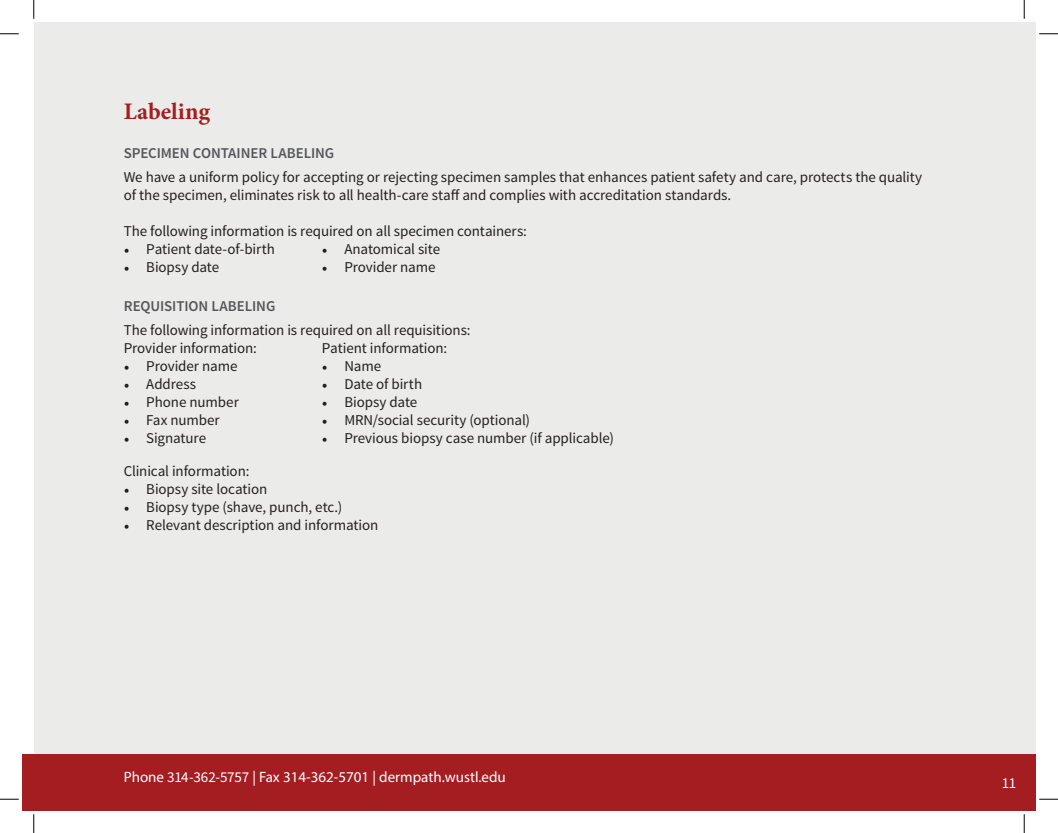
<style>
.page{position:relative;width:1058px;height:833px;background:#fff}
.page>*{position:absolute;margin:0;border:0;box-sizing:border-box;transform-origin:0 0}
.t1{font:700 23.75px "Minion Pro";color:#a41d21}
.t2{font:15px/18px "Source Sans Pro";letter-spacing:-.005em;color:#231f20}
.t3{font:15px "Myriad Pro";color:#fff}
.t4{font:600 15px "Source Sans Pro";letter-spacing:-.005em;color:#55565a}
.t5{font:15px "Source Sans Pro";color:#fff}
.s1{font-family:"Minion Pro"}
.s2{font-family:"Source Sans Pro"}
</style>
<div class="page">
<div style="left:34px;top:22px;width:1001px;height:788px;background:#ebece9"></div>
<div style="left:34px;top:754px;width:1001px;height:56px;background:#a41d21"></div>
<div style="left:22px;top:754px;width:12px;height:56px;background:#a41d21"></div>
<svg style="left:0;top:33px;width:19px;height:2px"></svg>
<svg style="left:1039px;top:33px;width:19px;height:2px"></svg>
<svg style="left:0;top:798px;width:19px;height:2px"></svg>
<svg style="left:1039px;top:798px;width:19px;height:2px"></svg>
<svg style="left:33px;top:0;width:2px;height:19px"></svg>
<svg style="left:33px;top:814px;width:2px;height:18px"></svg>
<svg style="left:1023px;top:0;width:2px;height:19px"></svg>
<svg style="left:1023px;top:814px;width:2px;height:18px"></svg>
<h1 class="t1" style="left:124px;top:94px;width:88px">Labeling</h1>
<p class="t4" style="left:124px;top:144px;width:212px">SPECIMEN CONTAINER LABELING</p>
<p class="t2" style="left:124px;top:168px;width:800px">We have a uniform policy for accepting or rejecting specimen samples that enhances patient safety and care, protects the quality of the specimen, eliminates risk to all health-care staff and complies with accreditation standards.</p>
<p class="t2" style="left:124px;top:222px;width:404px">The following information is required on all specimen containers:</p>
<p class="t2" style="left:124px;top:240px;width:153px"><span class="s1">•</span> Patient date-of-birth</p>
<p class="t2" style="left:124px;top:258px;width:97px"><span class="s1">•</span> Biopsy date</p>
<p class="t2" style="left:322px;top:240px;width:120px"><span class="s1">•</span> Anatomical site</p>
<p class="t2" style="left:322px;top:258px;width:115px"><span class="s1">•</span> Provider name</p>
<p class="t4" style="left:124px;top:297px;width:153px">REQUISITION LABELING</p>
<p class="t2" style="left:124px;top:321px;width:348px">The following information is required on all requisitions:<br>Provider information:</p>
<p class="t2" style="left:124px;top:357px;width:115px"><span class="s1">•</span> Provider name</p>
<p class="t2" style="left:124px;top:375px;width:74px"><span class="s1">•</span> Address</p>
<p class="t2" style="left:124px;top:393px;width:117px"><span class="s1">•</span> Phone number</p>
<p class="t2" style="left:124px;top:411px;width:97px"><span class="s1">•</span> Fax number</p>
<p class="t2" style="left:124px;top:429px;width:84px"><span class="s1">•</span> Signature</p>
<p class="t2" style="left:322px;top:339px;width:127px">Patient information:</p>
<p class="t2" style="left:322px;top:357px;width:61px"><span class="s1">•</span> Name</p>
<p class="t2" style="left:322px;top:375px;width:102px"><span class="s1">•</span> Date of birth</p>
<p class="t2" style="left:322px;top:393px;width:97px"><span class="s1">•</span> Biopsy date</p>
<p class="t2" style="left:322px;top:411px;width:210px"><span class="s1">•</span> MRN/social security (optional)</p>
<p class="t2" style="left:322px;top:429px;width:293px"><span class="s1">•</span> Previous biopsy case number (if applicable)</p>
<p class="t2" style="left:124px;top:462px;width:127px">Clinical information:</p>
<p class="t2" style="left:124px;top:480px;width:145px"><span class="s1">•</span> Biopsy site location</p>
<p class="t2" style="left:124px;top:498px;width:220px"><span class="s1">•</span> Biopsy type (shave, punch, etc.)</p>
<p class="t2" style="left:124px;top:516px;width:256px"><span class="s1">•</span> Relevant description and information</p>
<p class="t3" style="left:124px;top:768px;width:383px">Phone <span class="s2">314-362-5757</span> | Fax 314-362-5701 | dermpath.wustl.edu</p>
<p class="t5" style="left:1001px;top:773px;width:16px">11</p>
</div>
